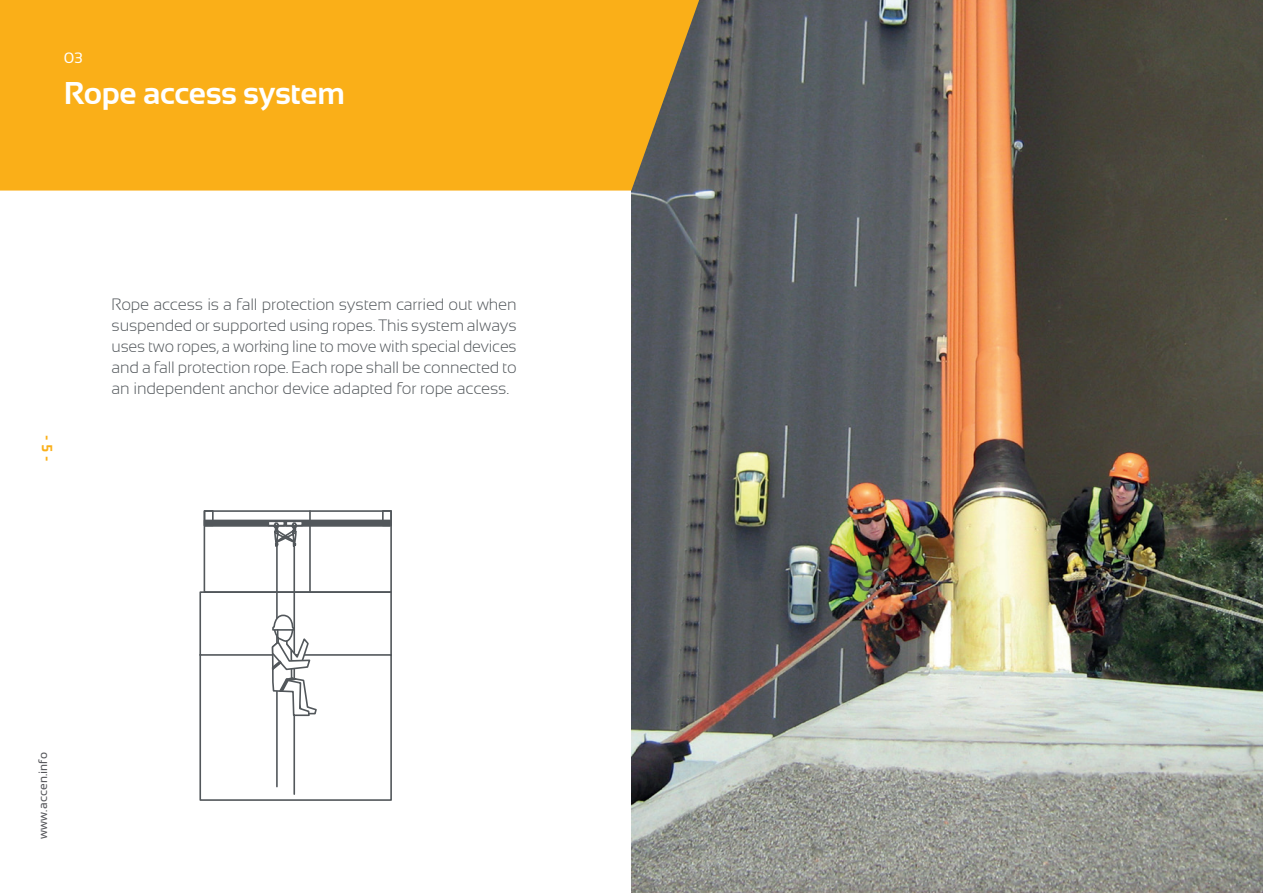
<style>
.page{position:relative;width:1263px;height:893px;background:#fff}
.page>*{position:absolute;margin:0;border:0;box-sizing:border-box;transform-origin:0 0}
.t1{font:700 31.5px "Sansation";letter-spacing:-.01em;color:#fff}
.t2{font:300 16.5px/21px "Sansation";letter-spacing:-.01em;color:#52575b;text-align:justify}
.t3{font:15px "Accen";color:#faaf18}
.t4{font:15px "Sansation";color:#fff}
.t5{font:12px "Sansation";letter-spacing:.01em;color:#55565a}
</style>
<div class="page">
<img style="left:631px;top:0;width:632px;height:893px">
<div style="left:0;top:0;width:699px;height:191px;background:#faaf18"></div>
<svg style="left:203px;top:510px;width:189px;height:80px"></svg>
<svg style="left:199px;top:590px;width:193px;height:211px"></svg>
<p class="t4" style="left:64px;top:50px;width:21px">03</p>
<h1 class="t1" style="left:64px;top:75px;width:283px">Rope access system</h1>
<p class="t3" style="left:56px;top:435px;width:28px;rotate:90deg">- 5 -</p>
<p class="t2" style="left:112px;top:294px;width:407px">Rope access is a fall protection system carried out when suspended or supported using ropes. This system always uses two ropes, a working line to move with special devices and a fall protection rope. Each rope shall be connected to an independent anchor device adapted for rope access.</p>
<p class="t5" style="left:36px;top:839px;width:88px;rotate:-90deg">www.accen.info</p>
</div>
